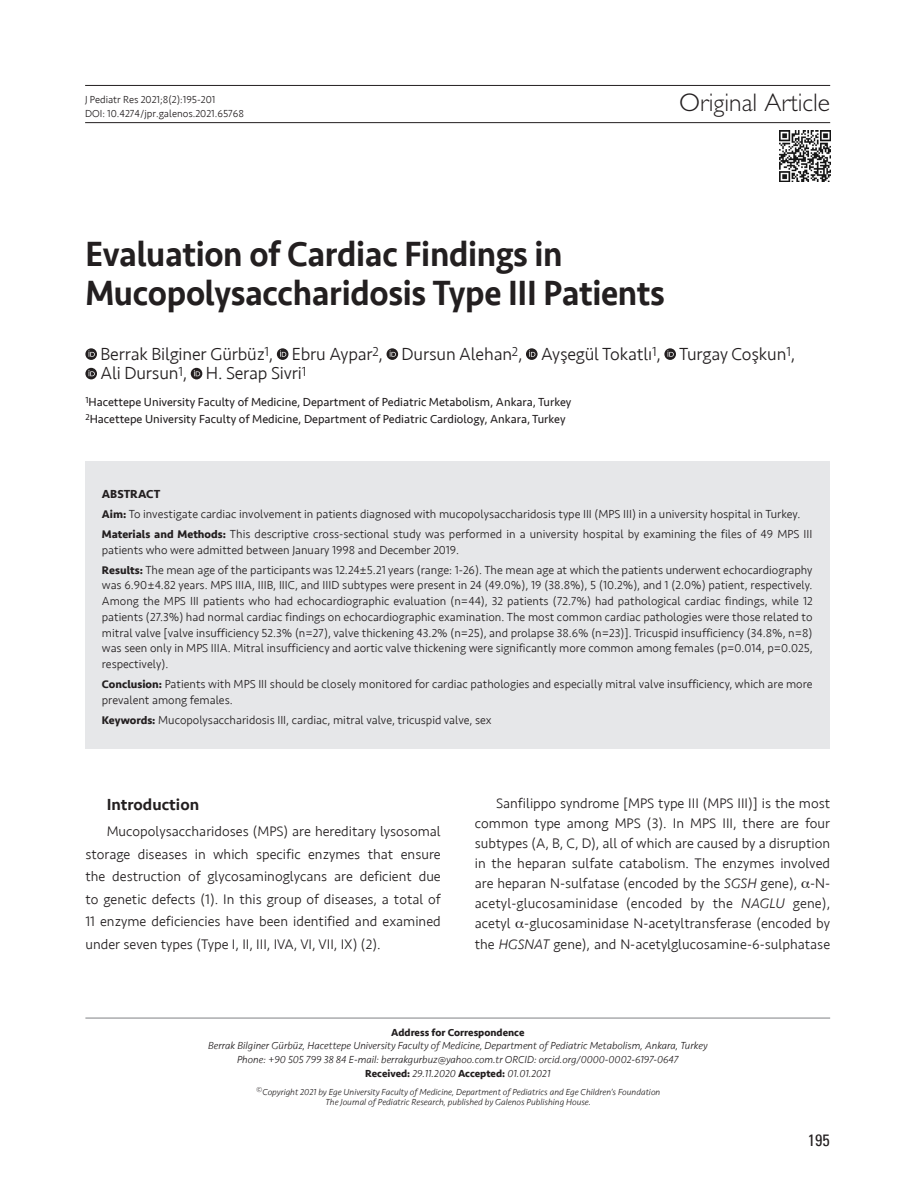
<style>
.page{position:relative;width:915px;height:1191px;background:#fff}
.page>*{position:absolute;margin:0;border:0;box-sizing:border-box;transform-origin:0 0}
._1__BASLIK{font:500 36px/39px "Seravek";letter-spacing:-.01em;color:#231f20;scale:.94 1}
.t1{font:25.5px "Gill Sans Light Tr";color:#231f20}
.YAZARLAR{font:300 18px/19.5px "Seravek";letter-spacing:-.01em;color:#231f20}
.ANA_BASLIK{font:500 16.5px "Seravek";color:#231f20}
.t2{font:16.5px "Univers Condensed Tr";color:#231f20}
.YAZI{font:300 14.25px/20.1px "Seravek";color:#231f20;text-align:justify}
.OZET{font:300 12px/15.8px "Seravek";color:#231f20}
.KURUMLAR{font:12px "Seravek";color:#231f20}
.t3{font:700 12px "Seravek";color:#231f20}
.t4{font:italic 300 10.5px "Seravek";color:#231f20}
.t5{font:300 10.5px "Seravek";color:#231f20}
.t6{font:700 10.5px "Seravek";color:#231f20}
.t7{font:italic 300 9px/10.4px "Seravek";color:#231f20;text-align:center}
.s1{font-weight:700;font-size:11.4px}
.s2{font-style:italic}
.s3{font-weight:700;font-style:normal}
</style>
<div class="page">
<hr style="left:85px;top:85px;width:744px;height:1px;background:#231f20">
<hr style="left:85px;top:122px;width:744px;height:1px;background:#231f20">
<hr style="left:85px;top:1017px;width:744px;height:1px;background:#808285">
<img style="left:779px;top:130px;width:50px;height:51px">
<div style="left:85px;top:461px;width:744px;height:287px;background:#e6e7e9"></div>
<svg style="left:85px;top:348px;width:12px;height:12px"></svg>
<svg style="left:88px;top:350px;width:7px;height:7px"></svg>
<svg style="left:277px;top:348px;width:11px;height:12px"></svg>
<svg style="left:280px;top:350px;width:6px;height:7px"></svg>
<svg style="left:386px;top:348px;width:12px;height:12px"></svg>
<svg style="left:389px;top:350px;width:7px;height:7px"></svg>
<svg style="left:526px;top:348px;width:11px;height:12px"></svg>
<svg style="left:529px;top:350px;width:6px;height:7px"></svg>
<svg style="left:664px;top:348px;width:11px;height:12px"></svg>
<svg style="left:667px;top:350px;width:6px;height:7px"></svg>
<svg style="left:85px;top:368px;width:12px;height:11px"></svg>
<svg style="left:88px;top:370px;width:7px;height:6px"></svg>
<svg style="left:191px;top:368px;width:11px;height:11px"></svg>
<svg style="left:194px;top:370px;width:6px;height:6px"></svg>
<p class="t5" style="left:85px;top:94px;width:132px">J Pediatr Res 2021;8(2):195-201</p>
<p class="t5" style="left:85px;top:107px;width:160px">DOI: 10.4274/jpr.galenos.2021.65768</p>
<h2 class="t1" style="left:679px;top:88px;width:152px">Original Article</h2>
<p class="_1__BASLIK" style="left:85px;top:235px;width:617px">Evaluation of Cardiac Findings in<br>Mucopolysaccharidosis Type III Patients</p>
<p class="YAZARLAR" style="left:100px;top:344px;width:695px">Berrak Bilginer Gürbüz<sup>1</sup>, Ebru Aypar<sup>2</sup>, Dursun Alehan<sup>2</sup>, Ayşegül Tokatlı<sup>1</sup>, Turgay Coşkun<sup>1</sup>,<br>Ali Dursun<sup>1</sup>, H. Serap Sivri<sup>1</sup></p>
<p class="KURUMLAR" style="left:85px;top:393px;width:487px"><sup>1</sup>Hacettepe University Faculty of Medicine, Department of Pediatric Metabolism, Ankara, Turkey</p>
<p class="KURUMLAR" style="left:85px;top:409px;width:481px"><sup>2</sup>Hacettepe University Faculty of Medicine, Department of Pediatric Cardiology, Ankara, Turkey</p>
<p class="t3" style="left:102px;top:484px;width:60px">ABSTRACT</p>
<p class="OZET" style="left:102px;top:506px;width:699px"><span class="s1">Aim:</span> To investigate cardiac involvement in patients diagnosed with mucopolysaccharidosis type III (MPS III) in a university hospital in Turkey.</p>
<p class="OZET" style="left:102px;top:526px;width:712px"><span class="s1">Materials and Methods:</span> This descriptive cross-sectional study was performed in a university hospital by examining the files of 49 MPS III patients who were admitted between January 1998 and December 2019.</p>
<p class="OZET" style="left:102px;top:562px;width:712px;text-align:justify"><span class="s1">Results:</span> The mean age of the participants was 12.24±5.21 years (range: 1-26). The mean age at which the patients underwent echocardiography was 6.90±4.82 years. MPS IIIA, IIIB, IIIC, and IIID subtypes were present in 24 (49.0%), 19 (38.8%), 5 (10.2%), and 1 (2.0%) patient, respectively.<br>Among the MPS III patients who had echocardiographic evaluation (n=44), 32 patients (72.7%) had pathological cardiac findings, while 12 patients (27.3%) had normal cardiac findings on echocardiographic examination. The most common cardiac pathologies were those related to mitral valve [valve insufficiency 52.3% (n=27), valve thickening 43.2% (n=25), and prolapse 38.6% (n=23)]. Tricuspid insufficiency (34.8%, n=8) was seen only in MPS IIIA. Mitral insufficiency and aortic valve thickening were significantly more common among females (p=0.014, p=0.025, respectively).</p>
<p class="OZET" style="left:102px;top:676px;width:712px"><span class="s1">Conclusion:</span> Patients with MPS III should be closely monitored for cardiac pathologies and especially mitral valve insufficiency, which are more prevalent among females.</p>
<p class="OZET" style="left:102px;top:712px;width:391px"><span class="s1">Keywords:</span> Mucopolysaccharidosis III, cardiac, mitral valve, tricuspid valve, sex</p>
<p class="ANA_BASLIK" style="left:107px;top:794px;width:94px">Introduction</p>
<p class="YAZI" style="left:85px;top:820px;width:357px;line-height:22.5px;text-indent:21px">Mucopolysaccharidoses (MPS) are hereditary lysosomal storage diseases in which specific enzymes that ensure the destruction of glycosaminoglycans are deficient due to genetic defects (1). In this group of diseases, a total of 11 enzyme deficiencies have been identified and examined under seven types (Type I, II, III, IVA, VI, VII, IX) (2).</p>
<p class="YAZI" style="left:474px;top:793px;width:357px;text-indent:21px">Sanfilippo syndrome [MPS type III (MPS III)] is the most common type among MPS (3). In MPS III, there are four subtypes (A, B, C, D), all of which are caused by a disruption in the heparan sulfate catabolism. The enzymes involved are heparan N-sulfatase (encoded by the <span class="s2">SGSH</span> gene), -N&shy;acetyl-glucosaminidase (encoded by the <span class="s2">NAGLU</span> gene), acetyl -glucosaminidase N-acetyltransferase (encoded by the <span class="s2">HGSNAT</span> gene), and N-acetylglucosamine-6-sulphatase</p>
<p class="t6" style="left:391px;top:1023px;width:135px">Address for Correspondence</p>
<p class="t4" style="left:208px;top:1039px;width:501px">Berrak Bilginer Gürbüz, Hacettepe University Faculty of Medicine, Department of Pediatric Metabolism, Ankara, Turkey</p>
<p class="t4" style="left:237px;top:1053px;width:443px">Phone: +90 505 799 38 84 E-mail: berrakgurbuz@yahoo.com.tr ORCID: orcid.org/0000-0002-6197-0647</p>
<p class="t4" style="left:365px;top:1067px;width:187px"><span class="s3">Received:</span> 29.11.2020 <span class="s3">Accepted:</span> 01.01.2021</p>
<p class="t7" style="left:256px;top:1087px;width:405px"><sup>©</sup>Copyright 2021 by Ege University Faculty of Medicine, Department of Pediatrics and Ege Children’s Foundation<br>The Journal of Pediatric Research, published by Galenos Publishing House.</p>
<h3 class="t2" style="left:807px;top:1129px;width:23px">195</h3>
</div>
